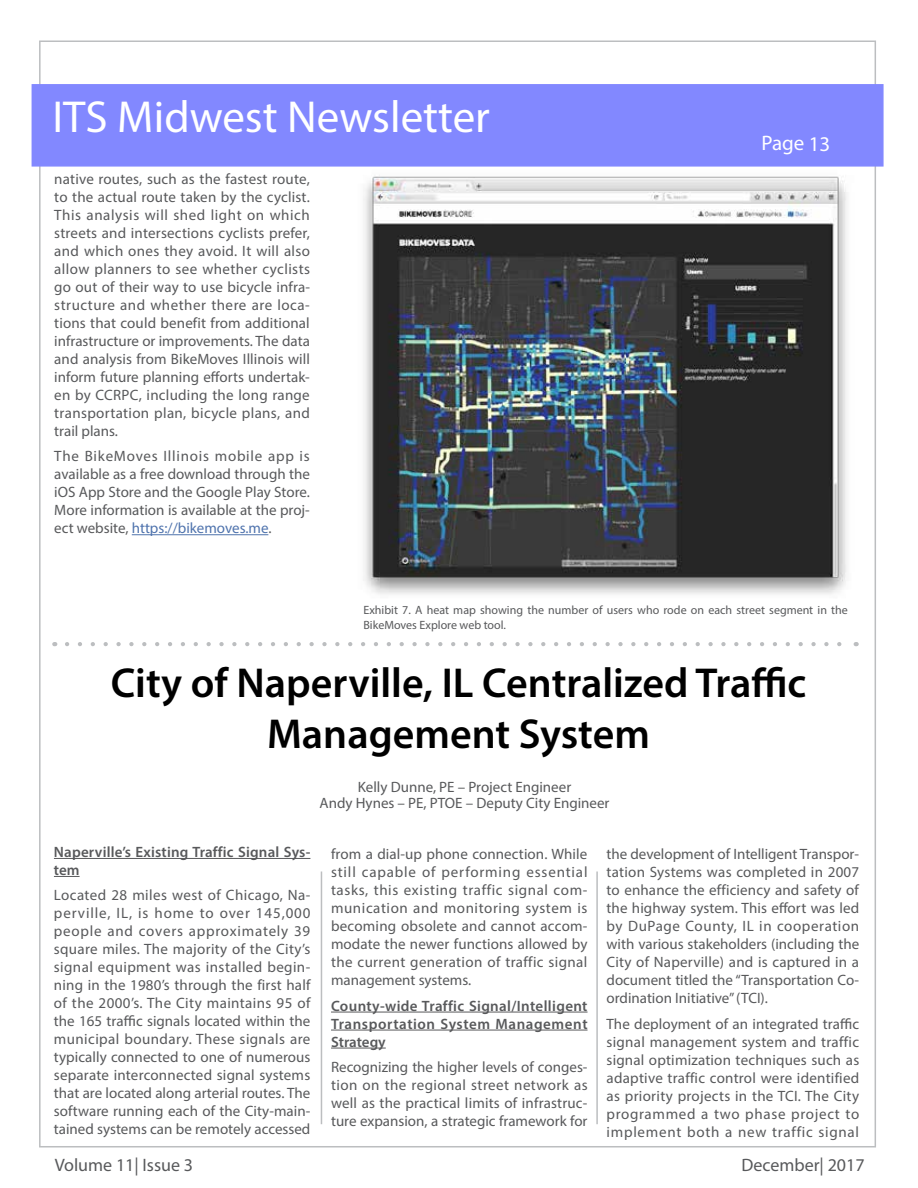
<style>
.page{position:relative;width:918px;height:1188px;background:#fff}
.page>*{position:absolute;margin:0;border:0;box-sizing:border-box;transform-origin:0 0}
.t1{font:45px "Myriad Pro";color:#fff}
.t2{font:600 42px/50.4px "Myriad Pro";color:#000;text-align:center}
.t3{font:21px "Myriad Pro";color:#fff}
.t4{font:18px "Myriad Pro";color:#58595b}
.t5{font:15px/18px "Myriad Pro";color:#58595b;text-align:justify}
.t6{font:600 15px/18px "Myriad Pro";letter-spacing:.015em;color:#58595b}
.t7{font:12px/15px "Myriad Pro";color:#58595b}
.s1{color:#4f73ad}
</style>
<div class="page">
<div style="left:32px;top:84px;width:852px;height:83px;background:#8288ff"></div>
<hr style="left:132px;top:534px;width:136px;height:1px;background:#4f73ad">
<img style="left:355px;top:166px;width:502px;height:428px">
<svg style="left:67px;top:642px;width:775px;height:4px"></svg>
<hr style="left:54px;top:858px;width:256px;height:1px;background:#58595b">
<svg style="left:54px;top:876px;width:26px;height:1px"></svg>
<hr style="left:331px;top:1012px;width:257px;height:1px;background:#58595b">
<hr style="left:331px;top:1030px;width:257px;height:1px;background:#58595b">
<hr style="left:331px;top:1048px;width:55px;height:1px;background:#58595b">
<hr style="left:321px;top:872px;width:1px;height:252px;background:#bcbec0">
<hr style="left:596px;top:872px;width:2px;height:252px;background:#bcbec0">
<h1 class="t1" style="left:53px;top:89px;width:439px">ITS Midwest Newsletter</h1>
<p class="t5" style="left:54px;top:169px;width:257px">native routes, such as the fastest route, to the actual route taken by the cyclist.<br>This analysis will shed light on which streets and intersections cyclists prefer, and which ones they avoid. It will also allow planners to see whether cyclists go out of their way to use bicycle infra&shy;structure and whether there are loca&shy;tions that could benefit from additional infrastructure or improvements. The data and analysis from BikeMoves Illinois will inform future planning efforts undertak&shy;en by CCRPC, including the long range transportation plan, bicycle plans, and trail plans.</p>
<p class="t5" style="left:54px;top:447px;width:257px">The BikeMoves Illinois mobile app is available as a free download through the iOS App Store and the Google Play Store.<br>More information is available at the proj&shy;ect website, <span class="s1">https://bikemoves.me</span>.</p>
<h3 class="t3" style="left:761px;top:130px;width:70px">Page 13</h3>
<p class="t7" style="left:363px;top:602px;width:486px">Exhibit 7. A heat map showing the number of users who rode on each street segment in the<br>BikeMoves Explore web tool.</p>
<h2 class="t2" style="left:111px;top:657px;width:697px">City of Naperville, IL Centralized Traffic<br>Management System</h2>
<p class="t5" style="left:320px;top:778px;width:291px;line-height:16.5px;text-align:center">Kelly Dunne, PE – Project Engineer<br>Andy Hynes – PE, PTOE – Deputy City Engineer</p>
<p class="t6" style="left:54px;top:843px;width:258px">Naperville’s Existing Traffic Signal Sys&shy;tem</p>
<p class="t5" style="left:54px;top:886px;width:258px">Located 28 miles west of Chicago, Na&shy;perville, IL, is home to over 145,000 people and covers approximately 39 square miles. The majority of the City’s signal equipment was installed begin&shy;ning in the 1980’s through the first half of the 2000’s. The City maintains 95 of the 165 traffic signals located within the municipal boundary. These signals are typically connected to one of numerous separate interconnected signal systems that are located along arterial routes. The software running each of the City-main&shy;tained systems can be remotely accessed</p>
<p class="t5" style="left:331px;top:845px;width:258px">from a dial-up phone connection. While still capable of performing essential tasks, this existing traffic signal com&shy;munication and monitoring system is becoming obsolete and cannot accom&shy;modate the newer functions allowed by the current generation of traffic signal management systems.</p>
<p class="t6" style="left:331px;top:996px;width:258px;text-align:justify">County-wide Traffic Signal/Intelligent Transportation System Management Strategy</p>
<p class="t5" style="left:331px;top:1058px;width:258px">Recognizing the higher levels of conges&shy;tion on the regional street network as well as the practical limits of infrastruc&shy;ture expansion, a strategic framework for</p>
<p class="t5" style="left:607px;top:845px;width:254px">the development of Intelligent Transpor&shy;tation Systems was completed in 2007 to enhance the efficiency and safety of the highway system. This effort was led by DuPage County, IL in cooperation with various stakeholders (including the City of Naperville) and is captured in a document titled the “Transportation Co&shy;ordination Initiative” (TCI).</p>
<p class="t5" style="left:607px;top:1014px;width:254px">The deployment of an integrated traffic signal management system and traffic signal optimization techniques such as adaptive traffic control were identified as priority projects in the TCI. The City programmed a two phase project to implement both a new traffic signal</p>
<p class="t4" style="left:55px;top:1154px;width:140px">Volume 11| Issue 3</p>
<p class="t4" style="left:741px;top:1154px;width:125px">December| 2017</p>
</div>
